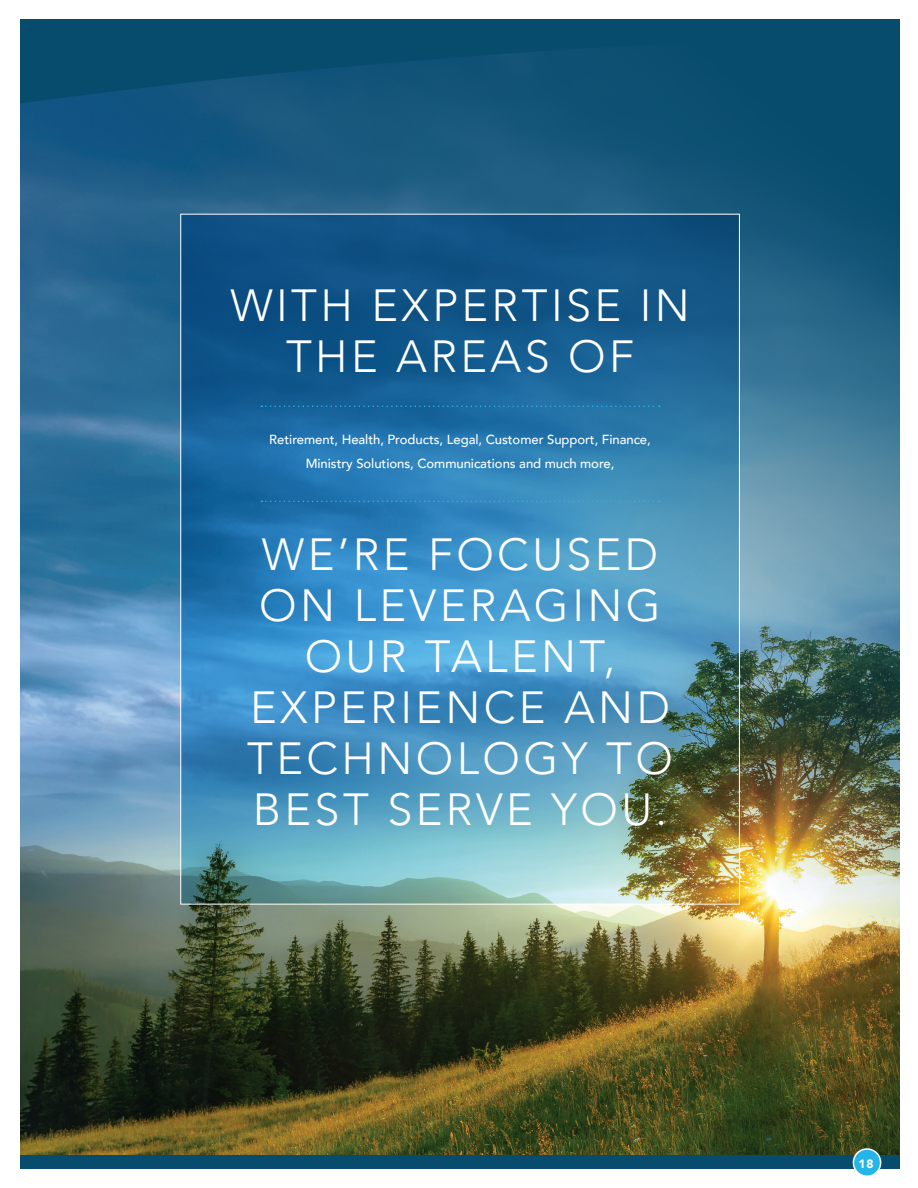
<style>
.page{position:relative;width:918px;height:1188px;background:#fff}
.page>*{position:absolute;margin:0;border:0;box-sizing:border-box;transform-origin:0 0}
.t1{font:300 45px/51px "Avenir";letter-spacing:.075em;color:#fff;text-align:center}
.t2{font:500 13.2px/24px "Avenir";letter-spacing:-.005em;color:#fff;text-align:center}
.t3{font:900 12px "Avenir";color:#fff}
</style>
<div class="page">
<img style="left:20px;top:106px;width:880px;height:1050px">
<div style="left:1px;top:1156px;width:917px;height:15px;background:#084c6d"></div>
<div style="left:2px;top:1169px;width:916px;height:19px;background:#fff"></div>
<svg style="left:182px;top:216px;width:556px;height:686px;background:#3a80a9"></svg>
<svg style="left:261px;top:406px;width:399px;height:1px"></svg>
<svg style="left:261px;top:501px;width:399px;height:1px"></svg>
<svg style="left:20px;top:19px;width:880px;height:87px;background:#0b4e70"></svg>
<div style="left:901px;top:2px;width:17px;height:1186px;background:#fff"></div>
<div style="left:853px;top:1149px;width:28px;height:27px;background:#26b5e8;border-radius:50%"></div>
<div style="left:853px;top:1148px;width:28px;height:29px;border:2px solid #fff;border-radius:50%"></div>
<div style="left:0;top:0;width:19px;height:1186px;background:#fff"></div>
<p class="t1" style="left:230px;top:281px;width:461px">WITH EXPERTISE IN<br>THE AREAS OF</p>
<p class="t2" style="left:269px;top:427px;width:383px">Retirement, Health, Products, Legal, Customer Support, Finance,<br>Ministry Solutions, Communications and much more,</p>
<p class="t1" style="left:247px;top:530px;width:427px">WE’RE FOCUSED<br>ON LEVERAGING<br>OUR TALENT,<br>EXPERIENCE AND<br>TECHNOLOGY TO<br>BEST SERVE YOU.</p>
<p class="t3" style="left:859px;top:1153px;width:17px">18</p>
</div>
